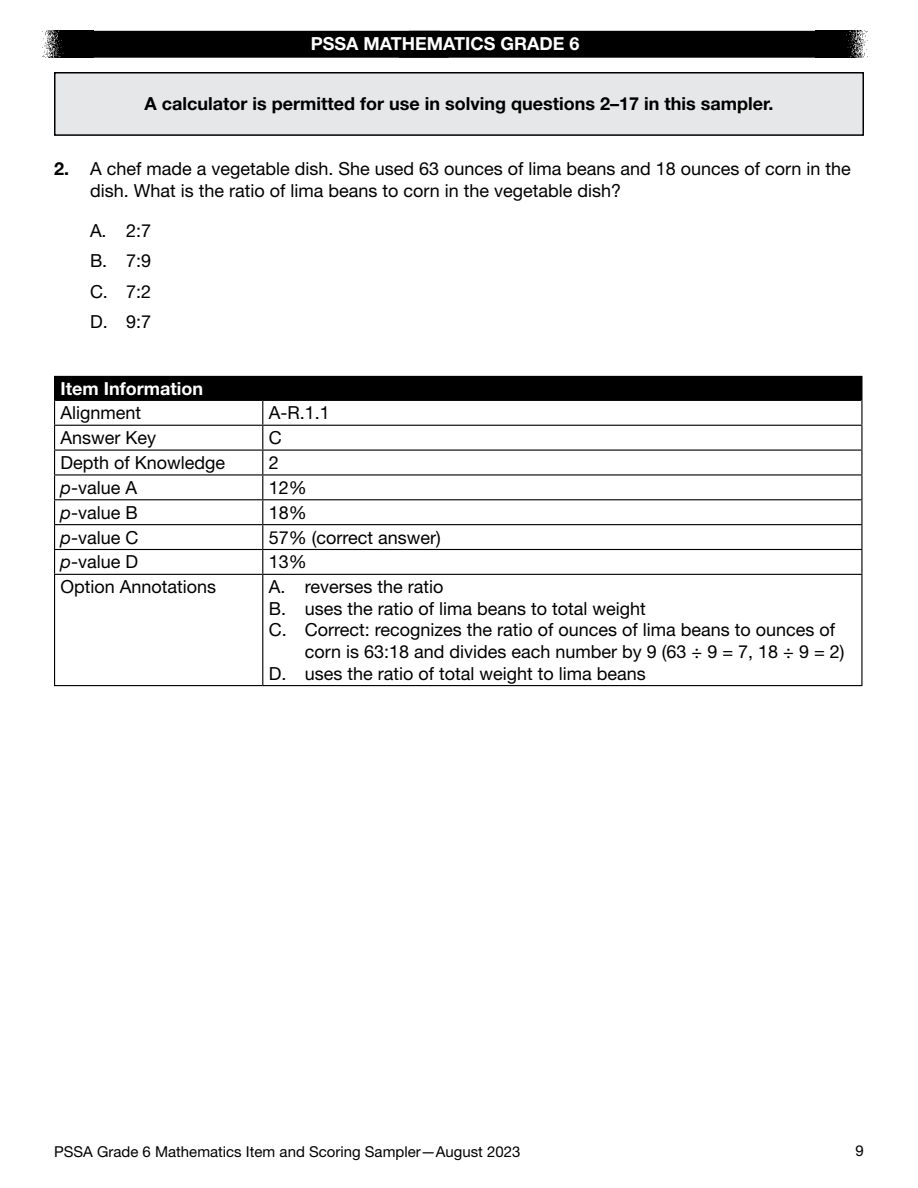
<style>
.page{position:relative;width:918px;height:1188px;background:#fff}
.page>*{position:absolute;margin:0;border:0;box-sizing:border-box;transform-origin:0 0}
.t1{font:18px/21.6px "Helvetica Neue LT Std";color:#000}
.t2{font:700 18px "Helvetica Neue LT Std";color:#000}
.t3{font:700 18px "Helvetica Neue LT Std";color:#fff}
.t4{font:15px "Helvetica Neue LT Std";color:#000}
.s1{font-weight:700}
.s2{font-style:italic}
</style>
<div class="page">
<img style="left:42px;top:31px;width:52px;height:27px">
<img style="left:816px;top:31px;width:52px;height:27px">
<div style="left:94px;top:31px;width:722px;height:27px;background:#000"></div>
<div style="left:55px;top:73px;width:808px;height:62px;background:#e6e7e8"></div>
<div style="left:54px;top:72px;width:810px;height:64px;border:2px solid #000"></div>
<div style="left:55px;top:376px;width:807px;height:24px;background:#000"></div>
<hr style="left:54px;top:376px;width:209px;height:1px;background:#000">
<hr style="left:263px;top:425px;width:599px;height:1px;background:#000">
<hr style="left:263px;top:450px;width:599px;height:1px;background:#000">
<hr style="left:54px;top:474px;width:209px;height:2px;background:#000">
<hr style="left:263px;top:474px;width:599px;height:2px;background:#000">
<hr style="left:54px;top:499px;width:209px;height:1px;background:#000">
<hr style="left:263px;top:499px;width:599px;height:1px;background:#000">
<hr style="left:54px;top:524px;width:209px;height:1px;background:#000">
<hr style="left:263px;top:524px;width:599px;height:1px;background:#000">
<hr style="left:54px;top:549px;width:209px;height:1px;background:#000">
<hr style="left:263px;top:549px;width:599px;height:1px;background:#000">
<svg style="left:262px;top:401px;width:1px;height:173px"></svg>
<svg style="left:861px;top:400px;width:1px;height:174px"></svg>
<hr style="left:54px;top:574px;width:209px;height:1px;background:#000">
<hr style="left:263px;top:574px;width:599px;height:1px;background:#000">
<hr style="left:262px;top:575px;width:1px;height:110px;background:#000">
<hr style="left:55px;top:399px;width:208px;height:2px;background:#000">
<hr style="left:263px;top:399px;width:598px;height:2px;background:#000">
<hr style="left:54px;top:425px;width:209px;height:1px;background:#000">
<hr style="left:54px;top:450px;width:209px;height:1px;background:#000">
<svg style="left:54px;top:377px;width:1px;height:197px"></svg>
<hr style="left:54px;top:575px;width:1px;height:110px;background:#000">
<hr style="left:861px;top:575px;width:1px;height:110px;background:#000">
<hr style="left:54px;top:685px;width:209px;height:1px;background:#000">
<hr style="left:263px;top:685px;width:599px;height:1px;background:#000">
<p class="t3" style="left:311px;top:33px;width:270px">PSSA MATHEMATICS GRADE 6</p>
<p class="t2" style="left:145px;top:93px;width:630px">A calculator is permitted for use in solving questions 2–17 in this sampler .</p>
<p class="t1" style="left:90px;top:158px;width:762px;text-indent:-36px"><span class="s1">2 .</span> A chef made a vegetable dish . She used 63 ounces of lima beans and 18 ounces of corn in the dish . What is the ratio of lima beans to corn in the vegetable dish?</p>
<p class="t1" style="left:90px;top:219px;width:63px">A . 2:7</p>
<p class="t1" style="left:90px;top:250px;width:63px">B . 7:9</p>
<p class="t1" style="left:90px;top:280px;width:63px">C . 7:2</p>
<p class="t1" style="left:90px;top:311px;width:63px">D . 9:7</p>
<p class="t3" style="left:61px;top:377px;width:144px">Item Information</p>
<p class="t1" style="left:61px;top:402px;width:82px">Alignment</p>
<p class="t1" style="left:269px;top:402px;width:63px">A-R .1 .1</p>
<p class="t1" style="left:61px;top:426px;width:97px">Answer Key</p>
<p class="t1" style="left:269px;top:426px;width:14px">C</p>
<p class="t1" style="left:61px;top:451px;width:166px">Depth of Knowledge</p>
<p class="t1" style="left:269px;top:451px;width:12px">2</p>
<p class="t1" style="left:61px;top:476px;width:78px"><span class="s2">p</span>-value A</p>
<p class="t1" style="left:269px;top:476px;width:40px">12%</p>
<p class="t1" style="left:61px;top:501px;width:79px"><span class="s2">p</span>-value B</p>
<p class="t1" style="left:269px;top:501px;width:40px">18%</p>
<p class="t1" style="left:61px;top:526px;width:80px"><span class="s2">p</span>-value C</p>
<p class="t1" style="left:269px;top:526px;width:173px">57% (correct answer)</p>
<p class="t1" style="left:61px;top:551px;width:79px"><span class="s2">p</span>-value D</p>
<p class="t1" style="left:269px;top:551px;width:40px">13%</p>
<p class="t1" style="left:61px;top:576px;width:157px">Option Annotations</p>
<p class="t1" style="left:269px;top:576px;width:176px">A . reverses the ratio</p>
<p class="t1" style="left:269px;top:597px;width:379px">B . uses the ratio of lima beans to total weight</p>
<p class="t1" style="left:305px;top:619px;width:541px;text-indent:-36px">C . Correct: recognizes the ratio of ounces of lima beans to ounces of corn is 63:18 and divides each number by 9 (63 ÷ 9 = 7, 18 ÷ 9 = 2)</p>
<p class="t1" style="left:269px;top:662px;width:379px">D . uses the ratio of total weight to lima beans</p>
<p class="t4" style="left:54px;top:1142px;width:468px">PSSA Grade 6 Mathematics Item and Scoring Sampler—August 2023</p>
<p class="t4" style="left:856px;top:1142px;width:10px">9</p>
</div>
